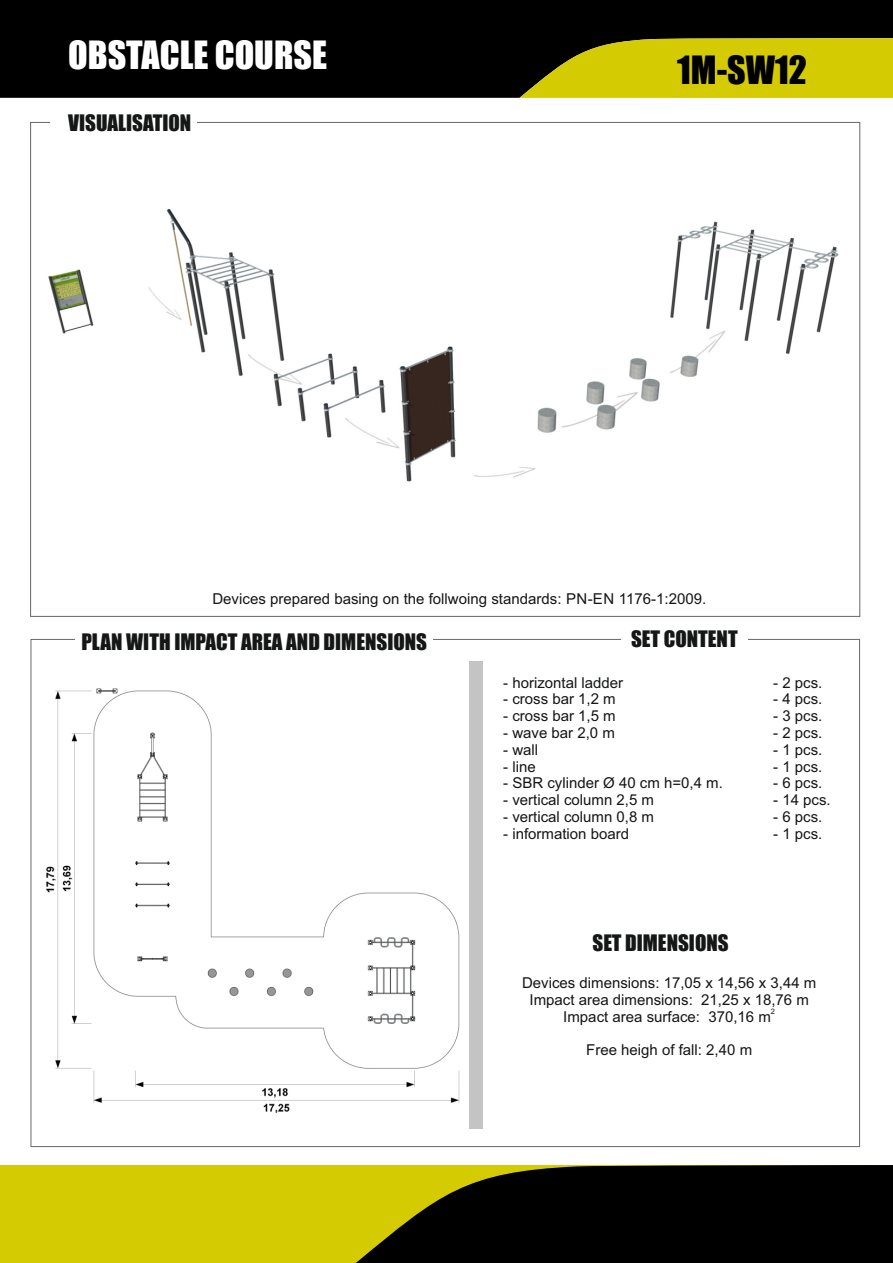
<style>
.page{position:relative;width:893px;height:1263px;background:#fff}
.page>*{position:absolute;margin:0;border:0;box-sizing:border-box;transform-origin:0 0}
.t1{font:36px "Impact";color:#fff}
.t2{font:36px "Impact";color:#000}
.t3{font:21px "Impact";color:#151616}
.t4{font:15px/16.8px "Arial";color:#151616;text-align:center}
.t5{font:7.5px "Arial";color:#151616}
</style>
<div class="page">
<div style="left:0;top:1165px;width:893px;height:98px;background:#d4cb03"></div>
<div style="left:0;top:0;width:893px;height:98px;background:#000"></div>
<svg style="left:519px;top:38px;width:374px;height:60px;background:#bab203"></svg>
<svg style="left:355px;top:1165px;width:538px;height:98px;background:#1d1b00"></svg>
<div style="left:469px;top:662px;width:14px;height:467px;background:#c4c4c5"></div>
<img style="left:46px;top:688px;width:414px;height:424px">
<img style="left:48px;top:208px;width:791px;height:274px">
<h1 class="t1" style="left:68px;top:41px;width:260px">OBSTACLE COURSE</h1>
<h2 class="t3" style="left:68px;top:114px;width:125px">VISUALISATION</h2>
<h1 class="t2" style="left:677px;top:55px;width:131px">1M-SW12</h1>
<p class="t4" style="left:212px;top:592px;width:495px">Devices prepared basing on the follwoing standards: PN-EN 1176-1:2009.</p>
<h2 class="t3" style="left:81px;top:634px;width:347px">PLAN WITH IMPACT AREA AND DIMENSIONS</h2>
<h2 class="t3" style="left:631px;top:630px;width:108px">SET CONTENT</h2>
<p class="t4" style="left:503px;top:675px;width:122px">- horizontal ladder</p>
<p class="t4" style="left:773px;top:675px;width:51px">- 2 pcs.</p>
<p class="t4" style="left:503px;top:692px;width:114px">- cross bar 1,2 m</p>
<p class="t4" style="left:773px;top:692px;width:51px">- 4 pcs.</p>
<p class="t4" style="left:503px;top:709px;width:114px">- cross bar 1,5 m</p>
<p class="t4" style="left:773px;top:709px;width:51px">- 3 pcs.</p>
<p class="t4" style="left:503px;top:726px;width:113px">- wave bar 2,0 m</p>
<p class="t4" style="left:773px;top:726px;width:51px">- 2 pcs.</p>
<p class="t4" style="left:503px;top:742px;width:36px">- wall</p>
<p class="t4" style="left:773px;top:742px;width:51px">- 1 pcs.</p>
<p class="t4" style="left:503px;top:759px;width:34px">- line</p>
<p class="t4" style="left:773px;top:759px;width:51px">- 1 pcs.</p>
<p class="t4" style="left:503px;top:776px;width:221px">- SBR cylinder Ø 40 cm h=0,4 m.</p>
<p class="t4" style="left:773px;top:776px;width:51px">- 6 pcs.</p>
<p class="t4" style="left:503px;top:793px;width:152px">- vertical column 2,5 m</p>
<p class="t4" style="left:773px;top:793px;width:59px">- 14 pcs.</p>
<p class="t4" style="left:503px;top:809px;width:152px">- vertical column 0,8 m</p>
<p class="t4" style="left:773px;top:809px;width:51px">- 6 pcs.</p>
<p class="t4" style="left:503px;top:826px;width:127px">- information board</p>
<p class="t4" style="left:773px;top:826px;width:51px">- 1 pcs.</p>
<h2 class="t3" style="left:593px;top:934px;width:138px">SET DIMENSIONS</h2>
<p class="t4" style="left:522px;top:976px;width:296px">Devices dimensions: 17,05 x 14,56 x 3,44 m<br>Impact area dimensions: 21,25 x 18,76 m</p>
<p class="t5" style="left:771px;top:1009px;width:6px">2</p>
<p class="t4" style="left:563px;top:1010px;width:209px">Impact area surface: 370,16 m</p>
<p class="t4" style="left:586px;top:1043px;width:167px">Free heigh of fall: 2,40 m</p>
</div>
